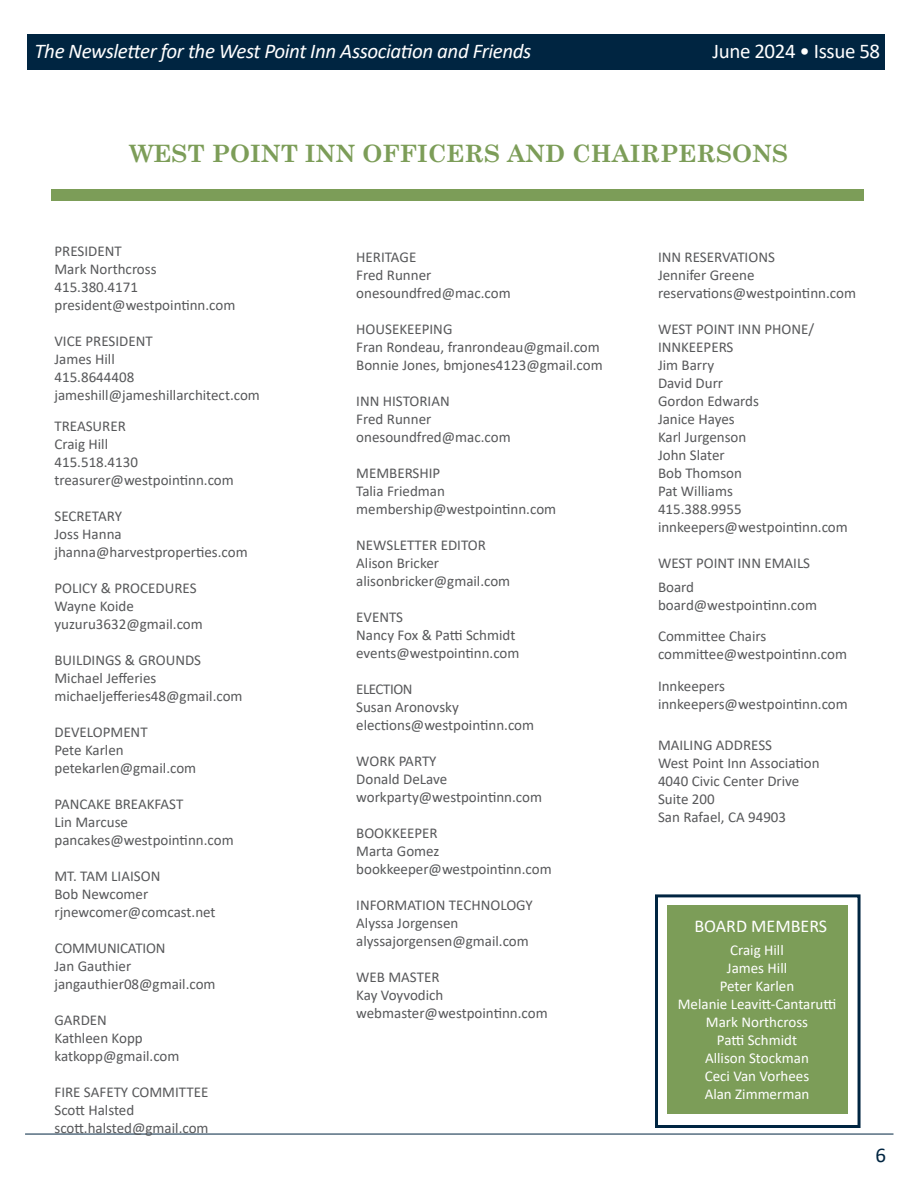
<style>
.page{position:relative;width:918px;height:1188px;background:#fff}
.page>*{position:absolute;margin:0;border:0;box-sizing:border-box;transform-origin:0 0}
.t1{font:700 24px "Century Schoolbook";color:#7c9d58}
.t2{font:italic 21px "Calibri";letter-spacing:-.02em;color:#fff}
.t3{font:21px "Calibri";letter-spacing:-.02em;color:#fff}
.t4{font:21px "Calibri";color:#002541}
.t5{font:18px "Calibri";color:#fff}
.t6{font:15px/18px "Calibri";color:#57585a}
.t7{font:15px/18px "Calibri";color:#fff;text-align:center}
</style>
<div class="page">
<div style="left:27px;top:34px;width:858px;height:36px;background:#002541"></div>
<hr style="left:25px;top:1134px;width:869px;height:1px;background:#002541">
<div style="left:655px;top:894px;width:206px;height:234px;border:3px solid #002541"></div>
<div style="left:51px;top:190px;width:813px;height:11px;background:#7c9d58"></div>
<div style="left:667px;top:905px;width:180px;height:209px;background:#7c9d58"></div>
<h2 class="t2" style="left:34px;top:36px;width:498px">The Newsletter for the West Point Inn Association and Friends</h2>
<h2 class="t3" style="left:713px;top:36px;width:169px">June 2024 • Issue 58</h2>
<h1 class="t1" style="left:130px;top:135px;width:660px">WEST POINT INN OFFICERS AND CHAIRPERSONS</h1>
<p class="t6" style="left:54px;top:241px;width:182px">PRESIDENT<br>Mark Northcross<br>415.380.4171 president@westpointinn.com</p>
<p class="t6" style="left:54px;top:331px;width:207px">VICE PRESIDENT<br>James Hill<br>415.8644408 jameshill@jameshillarchitect.com</p>
<p class="t6" style="left:54px;top:417px;width:181px">TREASURER<br>Craig Hill<br>415.518.4130 treasurer@westpointinn.com</p>
<p class="t6" style="left:54px;top:507px;width:195px">SECRETARY<br>Joss Hanna jhanna@harvestproperties.com</p>
<p class="t6" style="left:54px;top:579px;width:150px">POLICY &amp; PROCEDURES<br>Wayne Koide yuzuru3632@gmail.com</p>
<p class="t6" style="left:54px;top:651px;width:190px">BUILDINGS &amp; GROUNDS<br>Michael Jefferies michaeljefferies48@gmail.com</p>
<p class="t6" style="left:54px;top:723px;width:143px">DEVELOPMENT<br>Pete Karlen petekarlen@gmail.com</p>
<p class="t6" style="left:54px;top:795px;width:181px">PANCAKE BREAKFAST<br>Lin Marcuse pancakes@westpointinn.com</p>
<p class="t6" style="left:54px;top:867px;width:163px">MT. TAM LIAISON<br>Bob Newcomer rjnewcomer@comcast.net</p>
<p class="t6" style="left:54px;top:939px;width:163px">COMMUNICATION<br>Jan Gauthier jangauthier08@gmail.com</p>
<p class="t6" style="left:54px;top:1011px;width:127px">GARDEN<br>Kathleen Kopp katkopp@gmail.com</p>
<p class="t6" style="left:54px;top:1083px;width:156px">FIRE SAFETY COMMITTEE<br>Scott Halsted scott.halsted@gmail.com</p>
<p class="t6" style="left:356px;top:248px;width:156px">HERITAGE<br>Fred Runner onesoundfred@mac.com</p>
<p class="t6" style="left:356px;top:320px;width:248px">HOUSEKEEPING<br>Fran Rondeau, franrondeau@gmail.com<br>Bonnie Jones, bmjones4123@gmail.com</p>
<p class="t6" style="left:356px;top:392px;width:156px">INN HISTORIAN<br>Fred Runner onesoundfred@mac.com</p>
<p class="t6" style="left:356px;top:464px;width:201px">MEMBERSHIP<br>Talia Friedman membership@westpointinn.com</p>
<p class="t6" style="left:356px;top:536px;width:156px">NEWSLETTER EDITOR<br>Alison Bricker alisonbricker@gmail.com</p>
<p class="t6" style="left:356px;top:608px;width:165px">EVENTS<br>Nancy Fox &amp; Patti Schmidt events@westpointinn.com</p>
<p class="t6" style="left:356px;top:680px;width:179px">ELECTION<br>Susan Aronovsky elections@westpointinn.com</p>
<p class="t6" style="left:356px;top:752px;width:187px">WORK PARTY<br>Donald DeLave workparty@westpointinn.com</p>
<p class="t6" style="left:356px;top:824px;width:197px">BOOKKEEPER<br>Marta Gomez bookkeeper@westpointinn.com</p>
<p class="t6" style="left:356px;top:896px;width:178px">INFORMATION TECHNOLOGY<br>Alyssa Jorgensen alyssajorgensen@gmail.com</p>
<p class="t6" style="left:356px;top:968px;width:193px">WEB MASTER<br>Kay Voyvodich webmaster@westpointinn.com</p>
<p class="t6" style="left:658px;top:248px;width:199px">INN RESERVATIONS<br>Jennifer Greene reservations@westpointinn.com</p>
<p class="t6" style="left:658px;top:320px;width:191px">WEST POINT INN PHONE/<br>INNKEEPERS<br>Jim Barry<br>David Durr<br>Gordon Edwards<br>Janice Hayes<br>Karl Jurgenson<br>John Slater<br>Bob Thomson<br>Pat Williams<br>415.388.9955 innkeepers@westpointinn.com</p>
<p class="t6" style="left:658px;top:551px;width:154px;line-height:23.4px">WEST POINT INN EMAILS<br>Board</p>
<p class="t6" style="left:658px;top:589px;width:161px;line-height:31.5px">board@westpointinn.com<br>Committee Chairs</p>
<p class="t6" style="left:658px;top:638px;width:190px;line-height:31.5px">committee@westpointinn.com<br>Innkeepers</p>
<p class="t6" style="left:658px;top:695px;width:191px">innkeepers@westpointinn.com</p>
<p class="t6" style="left:658px;top:736px;width:163px">MAILING ADDRESS<br>West Point Inn Association<br>4040 Civic Center Drive<br>Suite 200<br>San Rafael, CA 94903</p>
<p class="t5" style="left:694px;top:914px;width:134px">BOARD MEMBERS</p>
<p class="t7" style="left:678px;top:941px;width:160px">Craig Hill<br>James Hill<br>Peter Karlen<br>Melanie Leavitt-Cantarutti<br>Mark Northcross<br>Patti Schmidt<br>Allison Stockman<br>Ceci Van Vorhees<br>Alan Zimmerman</p>
<h2 class="t4" style="left:875px;top:1140px;width:12px">6</h2>
</div>
